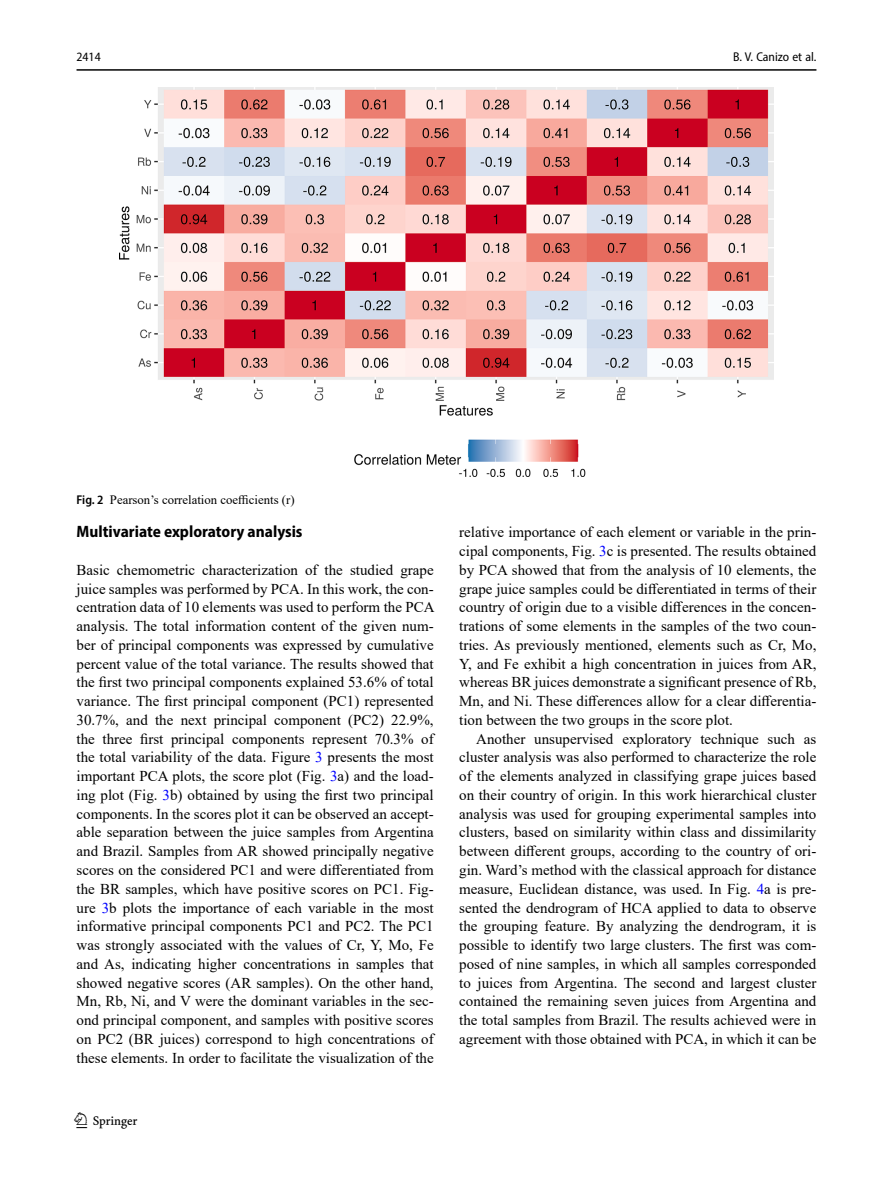
<style>
.page{position:relative;width:893px;height:1187px;background:#fff}
.page>*{position:absolute;margin:0;border:0;box-sizing:border-box;transform-origin:0 0}
.t1{font:22.5px "Springnew";color:#000}
.Head_2{font:700 semi-condensed 16.5px "Myriad Pro";color:#000}
.Body_Text{font:15px/18.8px "Times New Roman";color:#000;text-align:justify}
.Body_Text_Indent{font:15px/18.8px "Times New Roman";color:#000;text-align:justify}
.Figure_Caption{font:12.75px "Times New Roman";color:#000}
.t2{font:semi-condensed 12.75px "Myriad Pro";color:#000}
.s1{font-family:"Myriad Pro";font-weight:600;font-stretch:semi-condensed}
.s2{color:#00f}
</style>
<div class="page">
<hr style="left:77px;top:69px;width:739px;height:2px;background:#000">
<img style="left:119px;top:87px;width:655px;height:390px">
<p class="t2" style="left:77px;top:49px;width:26px">2414</p>
<p class="t2" style="left:733px;top:49px;width:85px">B. V. Canizo et al.</p>
<p class="Figure_Caption" style="left:77px;top:491px;width:220px"><span class="s1">Fig. 2</span> Pearson’s correlation coefficients (r)</p>
<p class="Head_2" style="left:77px;top:521px;width:228px">Multivariate exploratory analysis</p>
<p class="Body_Text" style="left:77px;top:560px;width:359px">Basic chemometric characterization of the studied grape juice samples was performed by PCA. In this work, the con&shy;centration data of 10 elements was used to perform the PCA analysis. The total information content of the given num&shy;ber of principal components was expressed by cumulative percent value of the total variance. The results showed that the first two principal components explained 53.6% of total variance. The first principal component (PC1) represented 30.7%, and the next principal component (PC2) 22.9%, the three first principal components represent 70.3% of the total variability of the data. Figure <span class="s2">3</span> presents the most important PCA plots, the score plot (Fig. <span class="s2">3</span>a) and the load&shy;ing plot (Fig. <span class="s2">3</span>b) obtained by using the first two principal components. In the scores plot it can be observed an accept&shy;able separation between the juice samples from Argentina and Brazil. Samples from AR showed principally negative scores on the considered PC1 and were differentiated from the BR samples, which have positive scores on PC1. Fig&shy;ure <span class="s2">3</span>b plots the importance of each variable in the most informative principal components PC1 and PC2. The PC1 was strongly associated with the values of Cr, Y, Mo, Fe and As, indicating higher concentrations in samples that showed negative scores (AR samples). On the other hand, Mn, Rb, Ni, and V were the dominant variables in the sec&shy;ond principal component, and samples with positive scores on PC2 (BR juices) correspond to high concentrations of these elements. In order to facilitate the visualization of the</p>
<h1 class="t1" style="left:77px;top:1107px;width:63px">1 3</h1>
<p class="Body_Text" style="left:459px;top:522px;width:359px">relative importance of each element or variable in the prin&shy;cipal components, Fig. <span class="s2">3</span>c is presented. The results obtained by PCA showed that from the analysis of 10 elements, the grape juice samples could be differentiated in terms of their country of origin due to a visible differences in the concen&shy;trations of some elements in the samples of the two coun&shy;tries. As previously mentioned, elements such as Cr, Mo, Y, and Fe exhibit a high concentration in juices from AR, whereas BR juices demonstrate a significant presence of Rb, Mn, and Ni. These differences allow for a clear differentia&shy;tion between the two groups in the score plot.</p>
<p class="Body_Text_Indent" style="left:459px;top:728px;width:359px;text-indent:17px">Another unsupervised exploratory technique such as cluster analysis was also performed to characterize the role of the elements analyzed in classifying grape juices based on their country of origin. In this work hierarchical cluster analysis was used for grouping experimental samples into clusters, based on similarity within class and dissimilarity between different groups, according to the country of ori&shy;gin. Ward’s method with the classical approach for distance measure, Euclidean distance, was used. In Fig. <span class="s2">4</span>a is pre&shy;sented the dendrogram of HCA applied to data to observe the grouping feature. By analyzing the dendrogram, it is possible to identify two large clusters. The first was com&shy;posed of nine samples, in which all samples corresponded to juices from Argentina. The second and largest cluster contained the remaining seven juices from Argentina and the total samples from Brazil. The results achieved were in agreement with those obtained with PCA, in which it can be</p>
</div>
